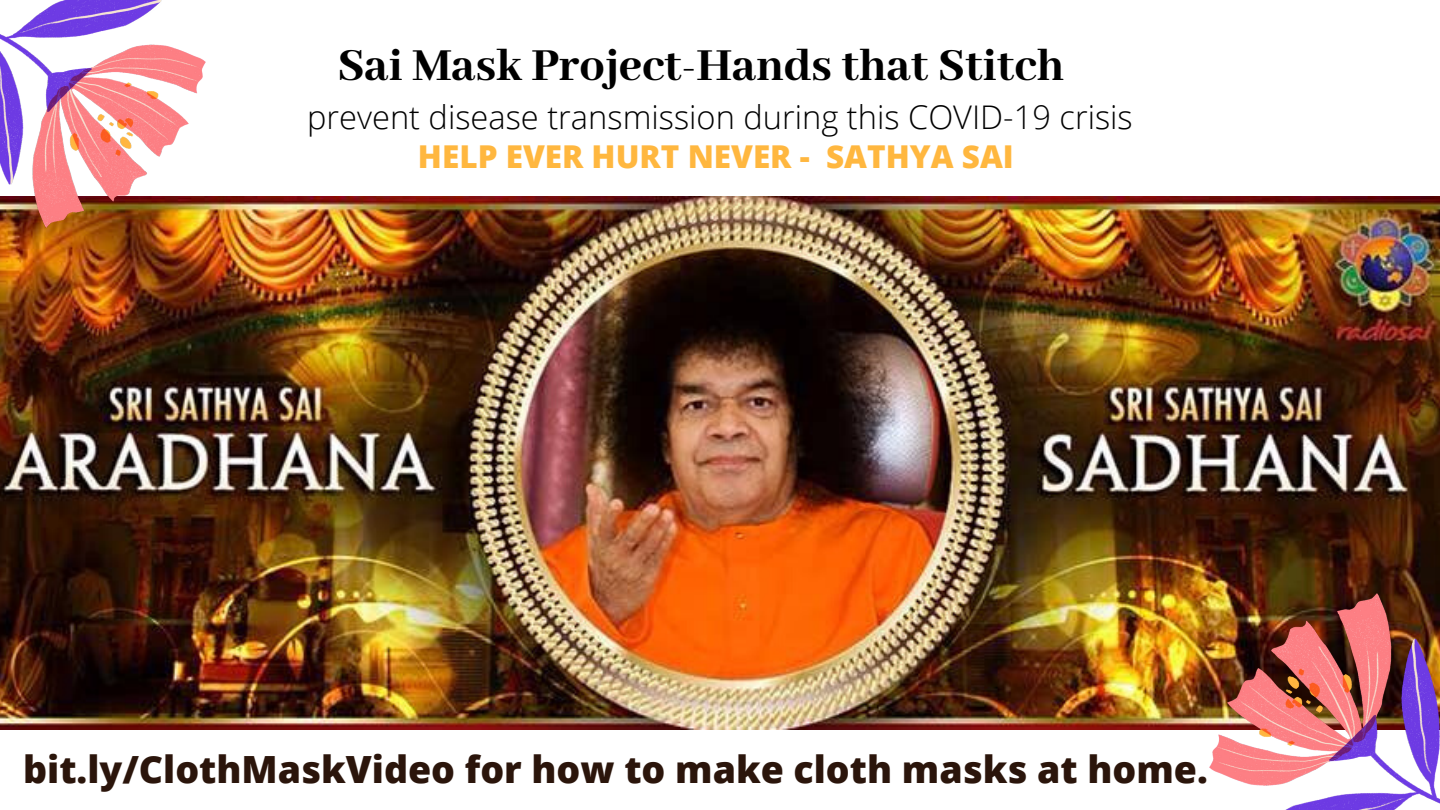
<style>
.page{position:relative;width:1440px;height:810px;background:#fff}
.page>*{position:absolute;margin:0;border:0;box-sizing:border-box;transform-origin:0 0}
.t1{font:800 50px "Abhaya Libre";color:#000}
.t2{font:800 37.5px "Open Sans";color:#2b150b}
.t3{font:300 32.6px "Open Sans";color:#000}
.t4{font:800 31.5px "Open Sans";color:#ffb73f}
</style>
<div class="page">
<img style="left:0;top:197px;width:1440px;height:532px">
<img style="left:0;top:0;width:206px;height:228px">
<img style="left:1209px;top:593px;width:231px;height:217px">
<h1 class="t1" style="left:337px;top:38px;width:728px">Sai Mask Project-Hands that Stitch</h1>
<p class="t3" style="left:307px;top:94px;width:827px">prevent disease transmission during this COVID-19 crisis</p>
<p class="t4" style="left:418px;top:134px;width:597px">HELP EVER HURT NEVER - SATHYA SAI</p>
<p class="t2" style="left:23px;top:743px;width:1186px">bit.ly/ClothMaskVideo for how to make cloth masks at home.</p>
</div>
